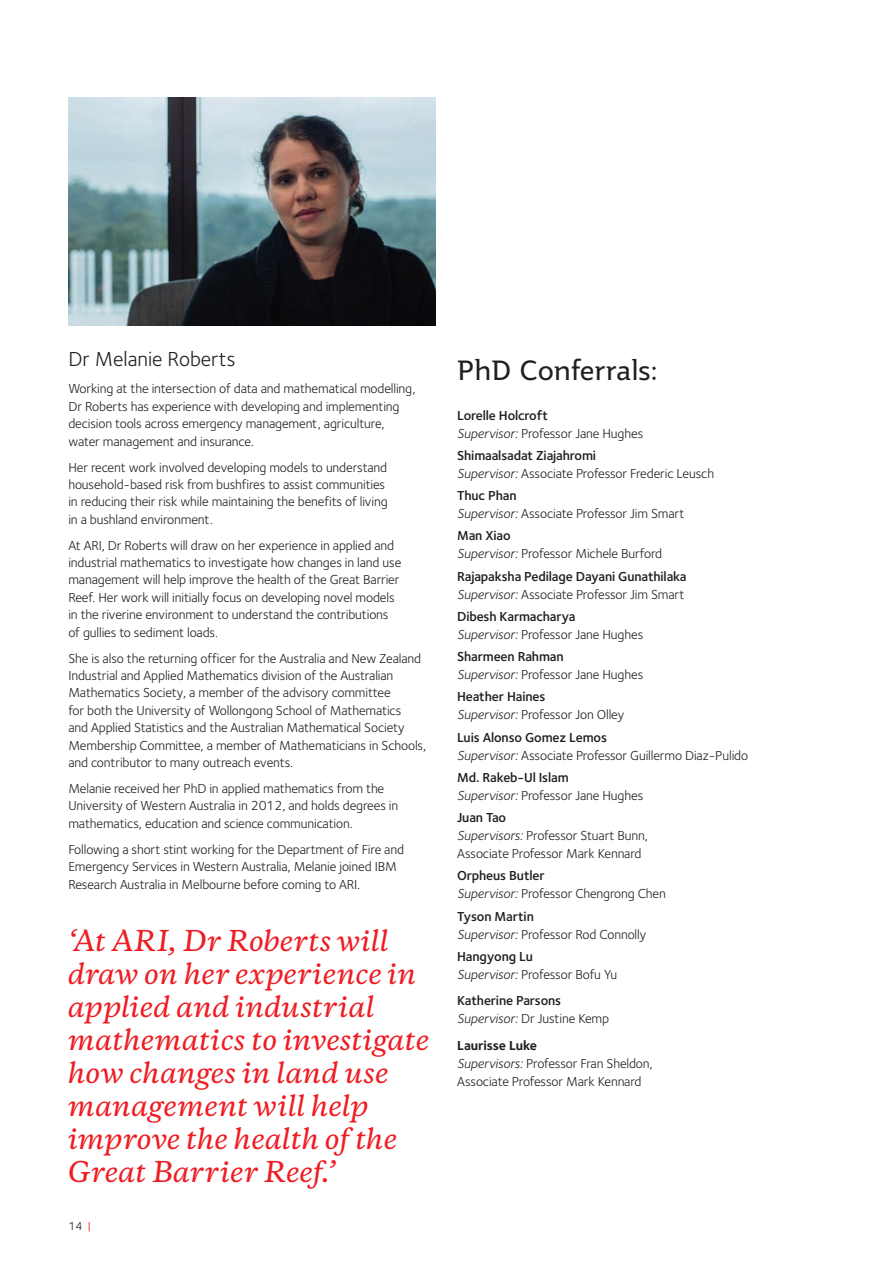
<style>
.page{position:relative;width:893px;height:1263px;background:#fff}
.page>*{position:absolute;margin:0;border:0;box-sizing:border-box;transform-origin:0 0}
.t1{font:italic 500 27px/33px "Copernicus";color:#ee1d23}
.t2{font:27px "Jotia";color:#231f20}
.t3{font:21px "Foundry Sterling";color:#231f20}
.t4{font:13.5px/17.4px "Foundry Sterling";letter-spacing:-.01em;color:#231f20}
.t5{font:600 13.5px/18px "Foundry Sterling";letter-spacing:-.01em;color:#231f20}
.t6{font:12px "Foundry Sterling";color:#231f20}
.s1{color:#ee1d23}
.s2{font-weight:600}
.s3{font-style:italic}
.s4{font-weight:400;font-style:italic}
.s5{font-weight:400}
.s6{font-weight:700}
</style>
<div class="page">
<img style="left:68px;top:98px;width:368px;height:227px">
<h2 class="t3" style="left:68px;top:347px;width:169px">Dr Melanie Roberts</h2>
<p class="t4" style="left:68px;top:379px;width:349px">Working at the intersection of data and mathematical modelling, Dr Roberts has experience with developing and implementing decision tools across emergency management, agriculture, water management and insurance.</p>
<p class="t4" style="left:68px;top:458px;width:321px">Her recent work involved developing models to understand household-based risk from bushfires to assist communities in reducing their risk while maintaining the benefits of living in a bushland environment.</p>
<p class="t4" style="left:68px;top:536px;width:335px">At ARI, Dr Roberts will draw on her experience in applied and industrial mathematics to investigate how changes in land use management will help improve the health of the Great Barrier Reef. Her work will initially focus on developing novel models in the riverine environment to understand the contributions of gullies to sediment loads.</p>
<p class="t4" style="left:68px;top:649px;width:359px">She is also the returning officer for the Australia and New Zealand Industrial and Applied Mathematics division of the Australian Mathematics Society, a member of the advisory committee<br>for both the University of Wollongong School of Mathematics<br>and Applied Statistics and the Australian Mathematical Society Membership Committee, a member of Mathematicians in Schools, and contributor to many outreach events.</p>
<p class="t4" style="left:68px;top:780px;width:331px">Melanie received her PhD in applied mathematics from the<br>University of Western Australia in 2012, and holds degrees in mathematics, education and science communication.</p>
<p class="t4" style="left:68px;top:840px;width:337px">Following a short stint working for the Department of Fire and<br>Emergency Services in Western Australia, Melanie joined IBM<br>Research Australia in Melbourne before coming to ARI.</p>
<h1 class="t1" style="left:68px;top:924px;width:363px">‘At ARI, Dr Roberts will draw on her experience in applied and industrial mathematics to investigate how changes in land use management will help improve the health of the<br>Great Barrier Reef.’</h1>
<p class="t6" style="left:68px;top:1219px;width:24px">14 <span class="s1">|</span></p>
<h1 class="t2" style="left:457px;top:353px;width:202px">PhD Conferrals:</h1>
<p class="t4" style="left:457px;top:406px;width:188px;line-height:18px"><span class="s2">Lorelle Holcroft<br></span><span class="s3">Supervisor:</span> Professor Jane Hughes</p>
<p class="t4" style="left:457px;top:446px;width:259px;line-height:18px"><span class="s2">Shimaalsadat Ziajahromi<br></span><span class="s3">Supervisor:</span> Associate Professor Frederic Leusch</p>
<p class="t4" style="left:457px;top:486px;width:229px;line-height:18px"><span class="s2">Thuc Phan<br></span><span class="s3">Supervisor:</span> Associate Professor Jim Smart</p>
<p class="t4" style="left:457px;top:527px;width:207px;line-height:18px"><span class="s2">Man Xiao<br></span><span class="s3">Supervisor:</span> Professor Michele Burford</p>
<p class="t5" style="left:457px;top:567px;width:231px">Rajapaksha Pedilage Dayani Gunathilaka<br><span class="s4">Supervisor:</span> <span class="s5">Associate Professor Jim Smart</span></p>
<p class="t4" style="left:457px;top:607px;width:188px;line-height:18px"><span class="s2">Dibesh Karmacharya<br></span><span class="s3">Supervisor:</span> Professor Jane Hughes</p>
<p class="t4" style="left:457px;top:647px;width:188px;line-height:18px"><span class="s2">Sharmeen Rahman<br></span><span class="s3">Supervisor:</span> Professor Jane Hughes</p>
<p class="t4" style="left:457px;top:688px;width:169px;line-height:18px"><span class="s2">Heather Haines<br></span><span class="s3">Supervisor:</span> Professor Jon Olley</p>
<p class="t4" style="left:457px;top:728px;width:293px;line-height:18px"><span class="s2">Luis Alonso Gomez Lemos<br></span><span class="s3">Supervisor:</span> Associate Professor Guillermo Diaz-Pulido</p>
<p class="t4" style="left:457px;top:768px;width:188px;line-height:18px"><span class="s2">Md. Rakeb-Ul Islam<br></span><span class="s3">Supervisor:</span> Professor Jane Hughes</p>
<p class="t4" style="left:457px;top:808px;width:192px;line-height:18px"><span class="s2">Juan Tao<br></span><span class="s3">Supervisors:</span> Professor Stuart Bunn,<br>Associate Professor Mark Kennard</p>
<p class="t4" style="left:457px;top:867px;width:210px;line-height:18px"><span class="s2">Orpheus Butler<br></span><span class="s3">Supervisor:</span> Professor Chengrong Chen</p>
<p class="t4" style="left:457px;top:907px;width:191px;line-height:18px"><span class="s2">Tyson Martin<br></span><span class="s3">Supervisor:</span> Professor Rod Connolly</p>
<p class="t4" style="left:457px;top:947px;width:162px;line-height:18px"><span class="s2">Hangyong Lu<br></span><span class="s3">Supervisor:</span> Professor Bofu Yu</p>
<p class="t5" style="left:457px;top:992px;width:154px">Katherine Parsons<br><span class="s4">Supervisor:</span> <span class="s5">Dr Justine Kemp</span></p>
<p class="t4" style="left:457px;top:1036px;width:197px;line-height:18px"><span class="s6">Laurisse Luke<br></span><span class="s3">Supervisors:</span> Professor Fran Sheldon,<br>Associate Professor Mark Kennard</p>
</div>
